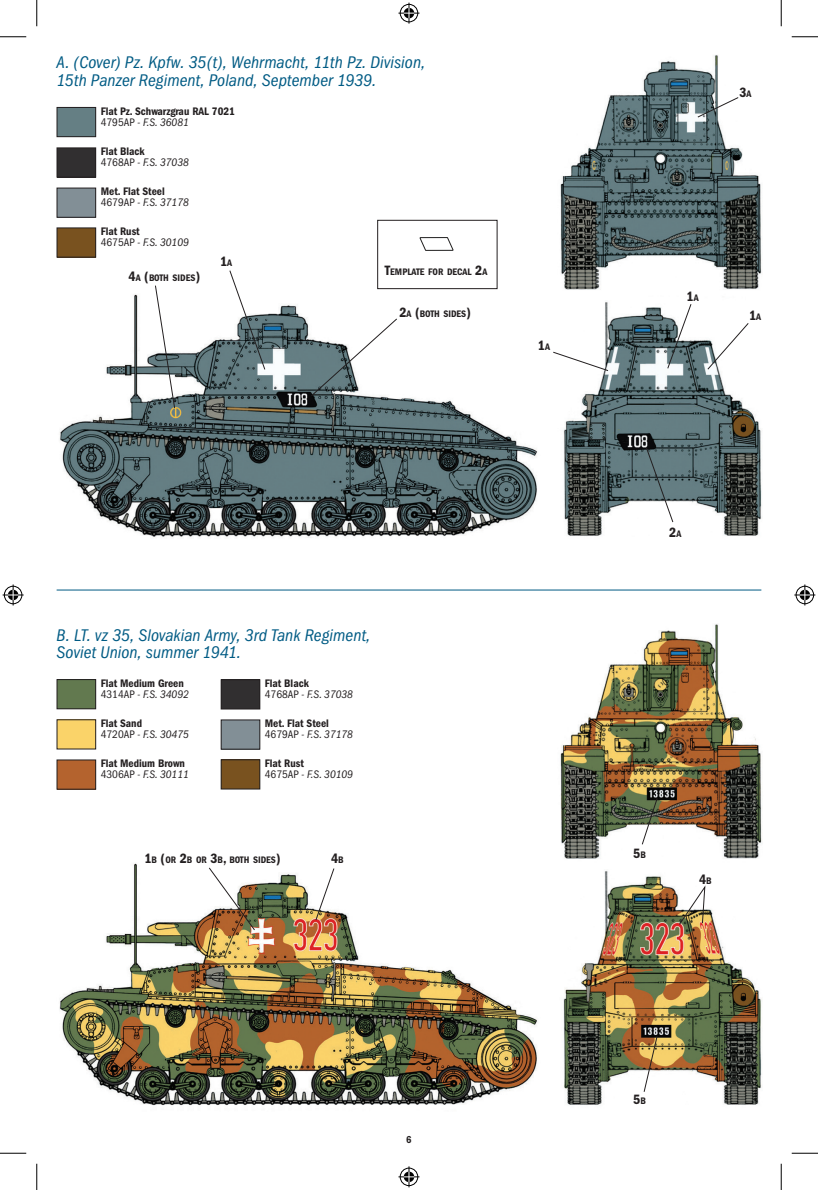
<style>
.page{position:relative;width:818px;height:1190px;background:#fff}
.page>*{position:absolute;margin:0;border:0;box-sizing:border-box;transform-origin:0 0}
.t1{font:italic condensed 17.5px/17.5px "Franklin Gothic";letter-spacing:.005em;color:#005b84}
.t2{font:600 condensed 14px "Franklin Gothic";color:#231f20}
.t3{font:600 condensed 11.38px/10.8px "Franklin Gothic";color:#231f20}
.t4{font:italic condensed 11.38px/10.8px "Franklin Gothic";color:#231f20}
.t5{font:600 condensed 10.5px "Franklin Gothic";color:#231f20}
.t6{font:600 condensed 9.8px "Franklin Gothic";color:#231f20}
.s1{font-weight:400}
.s2{font-weight:400;font-style:italic}
.s3{font-weight:600;font-style:normal}
.s4{font-style:normal}
.s5{font-size:14px}
.s6{font-size:9.8px}
</style>
<div class="page">
<img style="left:57px;top:55px;width:705px;height:483px">
<img style="left:57px;top:624px;width:705px;height:482px">
<svg style="left:419px;top:237px;width:35px;height:16px"></svg>
<div style="left:377px;top:220px;width:120px;height:69px;border:1px solid #231f20"></div>
<hr style="left:57px;top:589px;width:704px;height:1px;background:#005b84">
<svg style="left:310px;top:318px;width:88px;height:79px"></svg>
<svg style="left:154px;top:285px;width:22px;height:124px"></svg>
<svg style="left:229px;top:269px;width:37px;height:101px"></svg>
<svg style="left:706px;top:322px;width:43px;height:48px"></svg>
<svg style="left:666px;top:303px;width:26px;height:66px"></svg>
<svg style="left:552px;top:351px;width:57px;height:21px"></svg>
<svg style="left:696px;top:96px;width:43px;height:22px"></svg>
<svg style="left:645px;top:446px;width:29px;height:77px"></svg>
<svg style="left:208px;top:866px;width:48px;height:65px"></svg>
<svg style="left:315px;top:867px;width:20px;height:54px"></svg>
<svg style="left:641px;top:797px;width:17px;height:48px"></svg>
<svg style="left:643px;top:1035px;width:15px;height:58px"></svg>
<svg style="left:678px;top:884px;width:28px;height:41px"></svg>
<div style="left:57px;top:148px;width:39px;height:29px;background:#312f30"></div>
<div style="left:57px;top:147px;width:39px;height:30px;border:1px solid #231f20"></div>
<div style="left:57px;top:228px;width:39px;height:29px;background:#79521f"></div>
<div style="left:57px;top:227px;width:39px;height:30px;border:1px solid #231f20"></div>
<div style="left:57px;top:188px;width:39px;height:29px;background:#828f96"></div>
<div style="left:57px;top:188px;width:39px;height:30px;border:1px solid #231f20"></div>
<div style="left:57px;top:107px;width:39px;height:30px;background:#657f84"></div>
<div style="left:57px;top:107px;width:39px;height:30px;border:1px solid #231f20"></div>
<div style="left:57px;top:679px;width:39px;height:30px;background:#62794f"></div>
<div style="left:57px;top:679px;width:39px;height:30px;border:1px solid #231f20"></div>
<div style="left:57px;top:760px;width:39px;height:29px;background:#b4632e"></div>
<div style="left:57px;top:720px;width:39px;height:29px;background:#fad369"></div>
<div style="left:57px;top:719px;width:39px;height:30px;border:1px solid #231f20"></div>
<div style="left:221px;top:680px;width:39px;height:29px;background:#312f30"></div>
<div style="left:221px;top:679px;width:39px;height:30px;border:1px solid #231f20"></div>
<div style="left:221px;top:760px;width:39px;height:29px;background:#79521f"></div>
<div style="left:221px;top:759px;width:39px;height:30px;border:1px solid #231f20"></div>
<div style="left:221px;top:720px;width:39px;height:29px;background:#828f96"></div>
<div style="left:221px;top:719px;width:39px;height:30px;border:1px solid #231f20"></div>
<svg style="left:0;top:36px;width:26px;height:1px"></svg>
<svg style="left:791px;top:36px;width:27px;height:1px"></svg>
<svg style="left:0;top:1153px;width:26px;height:1px"></svg>
<svg style="left:791px;top:1153px;width:27px;height:1px"></svg>
<svg style="left:36px;top:0;width:1px;height:26px"></svg>
<svg style="left:36px;top:1163px;width:1px;height:27px"></svg>
<svg style="left:781px;top:0;width:1px;height:26px"></svg>
<svg style="left:781px;top:1163px;width:1px;height:27px"></svg>
<svg style="left:398px;top:3px;width:21px;height:21px"></svg>
<svg style="left:398px;top:1166px;width:21px;height:21px"></svg>
<svg style="left:3px;top:584px;width:21px;height:21px"></svg>
<svg style="left:794px;top:584px;width:21px;height:21px"></svg>
<h1 class="t1" style="left:57px;top:54px;width:370px">A. (Cover) Pz. Kpfw. 35(t), Wehrmacht, 11th Pz. Division,<br>15th Panzer Regiment, Poland, September 1939.</h1>
<p class="t3" style="left:101px;top:106px;width:136px">Flat Pz. Schwarzgrau RAL 7021<br><span class="s1">4795AP</span> <span class="s2">- F.S. 36081</span></p>
<p class="t4" style="left:101px;top:146px;width:90px"><span class="s3">Flat Black<br></span><span class="s4">4768AP</span> - F.S. 37038</p>
<p class="t3" style="left:101px;top:186px;width:90px">Met. Flat Steel<br><span class="s1">4679AP</span> <span class="s2">- F.S. 37178</span></p>
<p class="t4" style="left:101px;top:226px;width:90px"><span class="s3">Flat Rust<br></span><span class="s4">4675AP</span> - F.S. 30109</p>
<p class="t6" style="left:129px;top:272px;width:73px"><span class="s5">4</span>A <span class="s5">(</span>BOTH SIDES<span class="s5">)</span></p>
<p class="t2" style="left:220px;top:254px;width:14px">1<span class="s6">A</span></p>
<p class="t6" style="left:385px;top:266px;width:104px"><span class="s5">T</span>EMPLATE FOR DECAL <span class="s5">2</span>A</p>
<p class="t6" style="left:399px;top:308px;width:73px"><span class="s5">2</span>A <span class="s5">(</span>BOTH SIDES<span class="s5">)</span></p>
<p class="t2" style="left:538px;top:337px;width:14px">1<span class="s6">A</span></p>
<h1 class="t1" style="left:57px;top:626px;width:315px">B. LT. vz 35, Slovakian Army, 3rd Tank Regiment,<br>Soviet Union, summer 1941.</h1>
<p class="t3" style="left:101px;top:677px;width:90px">Flat Medium Green<br><span class="s1">4314AP</span> <span class="s2">- F.S. 34092</span></p>
<p class="t4" style="left:265px;top:678px;width:90px"><span class="s3">Flat Black<br></span><span class="s4">4768AP</span> - F.S. 37038</p>
<p class="t4" style="left:101px;top:718px;width:90px"><span class="s3">Flat Sand<br></span><span class="s4">4720AP</span> - F.S. 30475</p>
<p class="t3" style="left:265px;top:718px;width:90px">Met. Flat Steel<br><span class="s1">4679AP</span> <span class="s2">- F.S. 37178</span></p>
<p class="t3" style="left:101px;top:758px;width:90px">Flat Medium Brown<br><span class="s1">4306AP</span> <span class="s2">- F.S. 30111</span></p>
<p class="t4" style="left:265px;top:758px;width:90px"><span class="s3">Flat Rust<br></span><span class="s4">4675AP</span> - F.S. 30109</p>
<p class="t6" style="left:144px;top:854px;width:138px"><span class="s5">1</span>B <span class="s5">(</span>OR <span class="s5">2</span>B OR <span class="s5">3</span>B<span class="s5">,</span> BOTH SIDES<span class="s5">)</span></p>
<p class="t2" style="left:331px;top:850px;width:13px">4<span class="s6">B</span></p>
<p class="t2" style="left:739px;top:84px;width:14px">3<span class="s6">A</span></p>
<p class="t2" style="left:686px;top:288px;width:14px">1<span class="s6">A</span></p>
<p class="t2" style="left:749px;top:307px;width:14px">1<span class="s6">A</span></p>
<p class="t2" style="left:669px;top:524px;width:14px">2<span class="s6">A</span></p>
<p class="t2" style="left:633px;top:845px;width:13px">5<span class="s6">B</span></p>
<p class="t2" style="left:699px;top:871px;width:13px">4<span class="s6">B</span></p>
<p class="t5" style="left:406px;top:1133px;width:7px">6</p>
<p class="t2" style="left:633px;top:1091px;width:13px">5<span class="s6">B</span></p>
</div>
